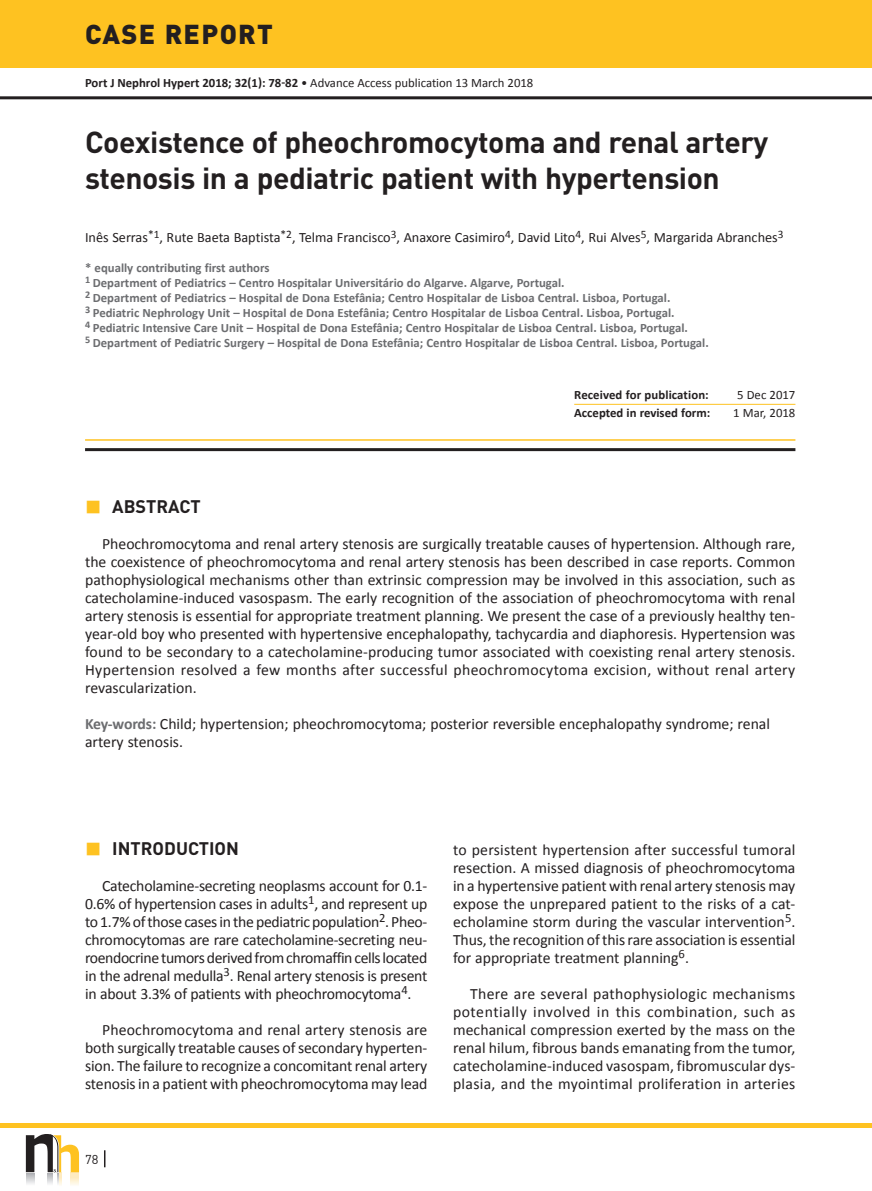
<style>
.page{position:relative;width:872px;height:1191px;background:#fff}
.page>*{position:absolute;margin:0;border:0;box-sizing:border-box;transform-origin:0 0}
.t1{font:700 30px/36px "DIN";letter-spacing:-.015em;color:#231f20}
.t2{font:900 27px "DIN";letter-spacing:.05em;color:#231f20}
.t3{font:700 18px "DIN";color:#231f20}
.t4{font:15.75px/18px "Calibri";color:#231f20;text-align:justify}
.t5{font:14.25px "Calibri";color:#231f20}
.t6{font:700 12.75px/15px "Calibri";color:#6c6d70}
.t7{font:12.75px "Calibri";color:#231f20}
.t8{font:700 12.75px "Calibri";color:#231f20}
.t9{font:12.75px "DIN";color:#231f20}
.s1{font-weight:700}
.s2{font-weight:700;color:#6c6d70}
</style>
<div class="page">
<hr style="left:0;top:96px;width:872px;height:3px;background:#231f20">
<hr style="left:0;top:1123px;width:872px;height:4px;background:#fec221">
<div style="left:0;top:0;width:872px;height:68px;background:#fec221"></div>
<svg style="left:26px;top:1134px;width:53px;height:51px"></svg>
<svg style="left:104px;top:1150px;width:1px;height:17px"></svg>
<hr style="left:85px;top:439px;width:710px;height:2px;background:#fec221">
<hr style="left:85px;top:448px;width:710px;height:3px;background:#231f20">
<hr style="left:574px;top:404px;width:221px;height:1px;background:#fec221">
<h2 class="t2" style="left:85px;top:16px;width:189px">CASE REPORT</h2>
<p class="t7" style="left:85px;top:75px;width:450px"><span class="s1">Port J Nephrol Hypert 2018; 32(1): 78-82</span> • Advance Access publication 13 March 2018</p>
<h1 class="t1" style="left:85px;top:123px;width:685px">Coexistence of pheochromocytoma and renal artery stenosis in a pediatric patient with hypertension</h1>
<p class="t5" style="left:85px;top:229px;width:700px">Inês Serras<sup>*1</sup>, Rute Baeta Baptista<sup>*2</sup>, Telma Francisco<sup>3</sup>, Anaxore Casimiro<sup>4</sup>, David Lito<sup>4</sup>, Rui Alves<sup>5</sup>, Margarida Abranches<sup>3</sup></p>
<p class="t6" style="left:85px;top:260px;width:625px">* equally contributing first authors<br><sup>1</sup> Department of Pediatrics – Centro Hospitalar Universitário do Algarve. Algarve, Portugal.<br><sup>2</sup> Department of Pediatrics – Hospital de Dona Estefânia; Centro Hospitalar de Lisboa Central. Lisboa, Portugal.<br><sup>3</sup> Pediatric Nephrology Unit – Hospital de Dona Estefânia; Centro Hospitalar de Lisboa Central. Lisboa, Portugal.<br><sup>4</sup> Pediatric Intensive Care Unit – Hospital de Dona Estefânia; Centro Hospitalar de Lisboa Central. Lisboa, Portugal.<br><sup>5</sup> Department of Pediatric Surgery – Hospital de Dona Estefânia; Centro Hospitalar de Lisboa Central. Lisboa, Portugal.</p>
<p class="t8" style="left:574px;top:386px;width:136px">Received for publication:</p>
<p class="t7" style="left:737px;top:386px;width:60px">5 Dec 2017</p>
<p class="t8" style="left:574px;top:404px;width:137px">Accepted in revised form:</p>
<p class="t7" style="left:733px;top:404px;width:64px">1 Mar, 2018</p>
<p class="t3" style="left:112px;top:495px;width:90px">ABSTRACT</p>
<p class="t4" style="left:85px;top:534px;width:712px;text-indent:17px">Pheochromocytoma and renal artery stenosis are surgically treatable causes of hypertension. Although rare, the coexistence of pheochromocytoma and renal artery stenosis has been described in case reports. Common pathophysiological mechanisms other than extrinsic compression may be involved in this association, such as catecholamine-induced vasospasm. The early recognition of the association of pheochromocytoma with renal artery stenosis is essential for appropriate treatment planning. We present the case of a previously healthy ten&shy;year-old boy who presented with hypertensive encephalopathy, tachycardia and diaphoresis. Hypertension was found to be secondary to a catecholamine-producing tumor associated with coexisting renal artery stenosis.<br>Hypertension resolved a few months after successful pheochromocytoma excision, without renal artery revascularization.</p>
<p class="t4" style="left:85px;top:714px;width:686px"><span class="s2">Key-words:</span> Child; hypertension; pheochromocytoma; posterior reversible encephalopathy syndrome; renal artery stenosis.</p>
<p class="t3" style="left:112px;top:837px;width:128px">INTRODUCTION</p>
<p class="t4" style="left:85px;top:876px;width:344px;text-indent:17px">Catecholamine-secreting neoplasms account for 0.1- 0.6% of hypertension cases in adults<sup>1</sup>, and represent up to 1.7% of those cases in the pediatric population<sup>2</sup>. Pheo&shy;chromocytomas are rare catecholamine-secreting neu&shy;roendocrine tumors derived from chromaffin cells located in the adrenal medulla<sup>3</sup>. Renal artery stenosis is present in about 3.3% of patients with pheochromocytoma<sup>4</sup>.</p>
<p class="t4" style="left:85px;top:1020px;width:344px;text-indent:17px">Pheochromocytoma and renal artery stenosis are both surgically treatable causes of secondary hyperten&shy;sion. The failure to recognize a concomitant renal artery stenosis in a patient with pheochromocytoma may lead</p>
<p class="t9" style="left:85px;top:1151px;width:15px">78</p>
<p class="t4" style="left:453px;top:840px;width:344px">to persistent hypertension after successful tumoral resection. A missed diagnosis of pheochromocytoma in a hypertensive patient with renal artery stenosis may expose the unprepared patient to the risks of a cat&shy;echolamine storm during the vascular intervention<sup>5</sup>.<br>Thus, the recognition of this rare association is essential for appropriate treatment planning<sup>6</sup>.</p>
<p class="t4" style="left:453px;top:984px;width:344px;text-indent:17px">There are several pathophysiologic mechanisms potentially involved in this combination, such as mechanical compression exerted by the mass on the renal hilum, fibrous bands emanating from the tumor, catecholamine-induced vasospam, fibromuscular dys&shy;plasia, and the myointimal proliferation in arteries</p>
</div>
